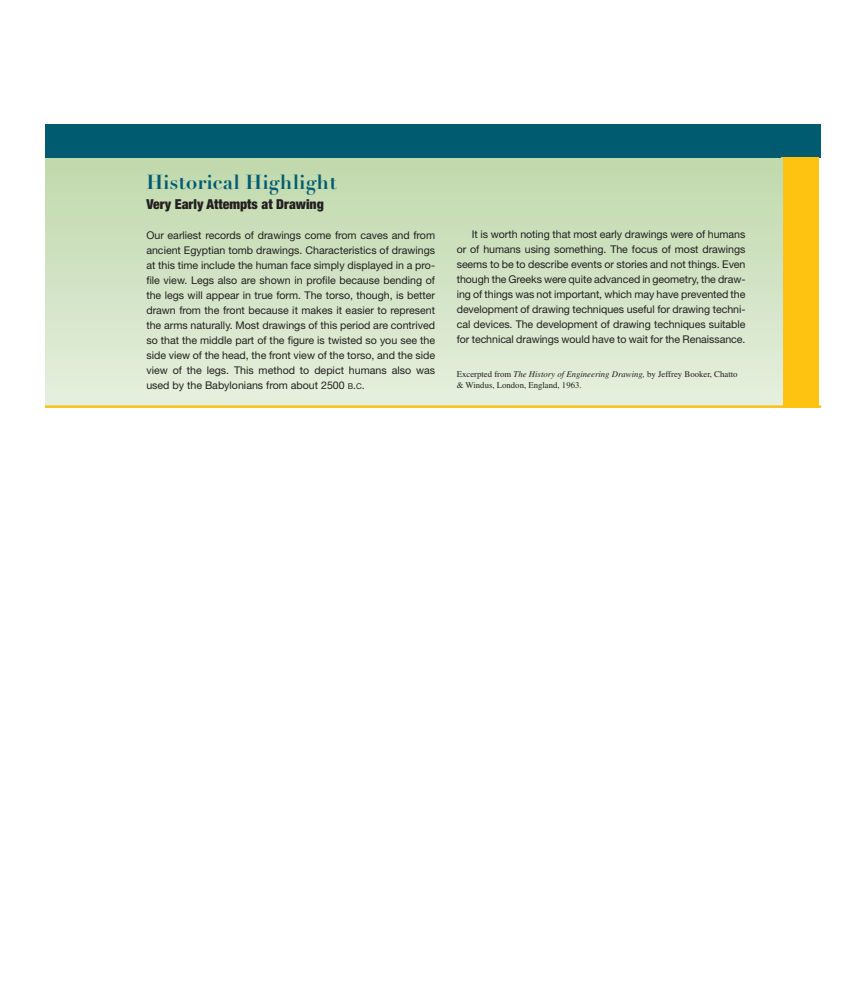
<style>
.page{position:relative;width:855px;height:990px;background:#fff}
.page>*{position:absolute;margin:0;border:0;box-sizing:border-box;transform-origin:0 0}
.t1{font:700 20px "Didot LH";letter-spacing:.01em;color:#005b70}
.t2{font:900 condensed 13.75px "Helvetica Neue";color:#231f20}
.t3{font:10.62px/15px "Helvetica Neue";letter-spacing:-.005em;color:#231f20;text-align:justify}
.t4{font:8.75px/11.2px "Times";color:#231f20}
.s1{font-size:8px}
.s2{font-style:italic}
</style>
<div class="page">
<div style="left:45px;top:124px;width:776px;height:34px;background:#005b70"></div>
<div style="left:781px;top:157px;width:38px;height:250px;background:#fec210"></div>
<div style="left:46px;top:158px;width:736px;height:249px;background:linear-gradient(to bottom,#c0d8ac,#e6f0de)"></div>
<hr style="left:45px;top:405px;width:776px;height:3px;background:#fec210">
<h1 class="t1" style="left:146px;top:174px;width:192px">Historical Highlight</h1>
<p class="t2" style="left:146px;top:199px;width:179px">Very Early Attempts at Drawing</p>
<p class="t3" style="left:146px;top:229px;width:290px">Our earliest records of drawings come from caves and from ancient Egyptian tomb drawings. Characteristics of drawings at this time include the human face simply displayed in a pro&shy;file view. Legs also are shown in profile because bending of the legs will appear in true form. The torso, though, is better drawn from the front because it makes it easier to represent the arms naturally. Most drawings of this period are contrived so that the middle part of the figure is twisted so you see the side view of the head, the front view of the torso, and the side view of the legs. This method to depict humans also was used by the Babylonians from about 2500 <span class="s1">B</span>.<span class="s1">C</span>.</p>
<p class="t3" style="left:457px;top:228px;width:290px;text-indent:15px">It is worth noting that most early drawings were of humans or of humans using something. The focus of most drawings seems to be to describe events or stories and not things. Even though the Greeks were quite advanced in geometry, the draw&shy;ing of things was not important, which may have prevented the development of drawing techniques useful for drawing techni&shy;cal devices. The development of drawing techniques suitable for technical drawings would have to wait for the Renaissance.</p>
<p class="t4" style="left:457px;top:369px;width:282px">Excerpted from <span class="s2">The History of Engineering Drawing,</span> by Jeffrey Booker, Chatto &amp; Windus, London, England, 1963.</p>
</div>
